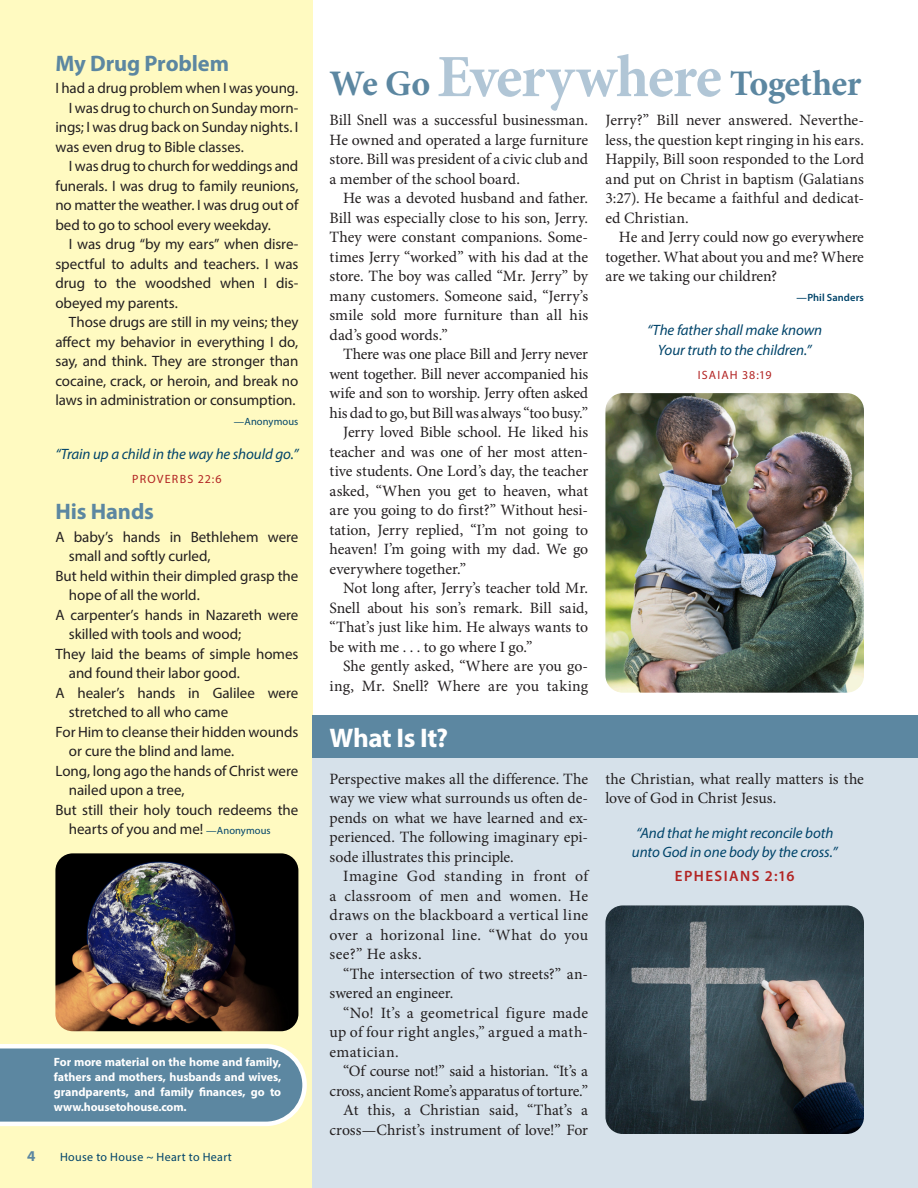
<style>
.page{position:relative;width:918px;height:1188px;background:#fff}
.page>*{position:absolute;margin:0;border:0;box-sizing:border-box;transform-origin:0 0}
.Side_Article_Heading{font:700 36px "Minion Pro";letter-spacing:-.015em;color:#5c87a1}
.Side_Article_Heading-2{font:700 27px "Myriad Pro";letter-spacing:-.02em;color:#fff}
.Side_Article_Heading-3{font:700 22.5px "Myriad Pro";letter-spacing:-.005em;color:#5c87a1}
.Body_Serif{font:15.75px/19.5px "Minion Pro";color:#231f20;text-align:justify}
.Body_Serif-2{font:15.75px/19.5px "Minion Pro";letter-spacing:-.02em;color:#231f20;text-align:right}
.Body_Sans-Serif{font:15px/19.5px "Myriad Pro";letter-spacing:-.005em;color:#231f20}
.scripture_1{font:italic 15px/19.5px "Myriad Pro";letter-spacing:-.005em;color:#00446a;text-align:center}
.scripture_attributio{font:600 15px "Myriad Pro";letter-spacing:.095em;color:#b22423}
.t1{font:700 15px "Myriad Pro";color:#5c87a1}
.t2{font:700 12px/15px "Myriad Pro";letter-spacing:-.01em;color:#fff;text-align:justify}
.t3{font:12px "Myriad Pro";letter-spacing:.03em;color:#00446a}
.scripture_attributio-2{font:12px "Myriad Pro";letter-spacing:.095em;color:#b22423}
.Body_Serif-3{font:600 10.5px "Myriad Pro";letter-spacing:.01em;color:#00446a}
.Body_Sans-Serif-2{font:10.5px "Myriad Pro";letter-spacing:.01em;color:#00446a}
.s1{font-size:10.5px;color:#00446a}
.s2{font-size:60px;color:#b1c6d6}
</style>
<div class="page">
<div style="left:0;top:0;width:313px;height:1188px;background:#fffac1"></div>
<svg style="left:0;top:1044px;width:307px;height:82px;background:#7398ac"></svg>
<img style="left:55px;top:853px;width:243px;height:178px">
<div style="left:313px;top:726px;width:605px;height:462px;background:#d6e1ea"></div>
<div style="left:313px;top:715px;width:605px;height:43px;background:#5c87a1"></div>
<img style="left:605px;top:905px;width:259px;height:229px">
<img style="left:605px;top:393px;width:259px;height:300px">
<p class="Side_Article_Heading-3" style="left:55px;top:49px;width:175px">My Drug Problem</p>
<p class="Body_Sans-Serif" style="left:55px;top:78px;width:244px">I had a drug problem when I was young.</p>
<p class="Body_Sans-Serif" style="left:55px;top:98px;width:245px;text-align:justify;text-indent:14px">I was drug to church on Sunday morn&shy;ings; I was drug back on Sunday nights. I was even drug to Bible classes.</p>
<p class="Body_Sans-Serif" style="left:55px;top:156px;width:245px;text-align:justify;text-indent:14px">I was drug to church for weddings and funerals. I was drug to family reunions, no matter the weather. I was drug out of bed to go to school every weekday.</p>
<p class="Body_Sans-Serif" style="left:55px;top:234px;width:245px;text-align:justify;text-indent:14px">I was drug “by my ears” when disre&shy;spectful to adults and teachers. I was drug to the woodshed when I dis&shy;obeyed my parents.</p>
<p class="Body_Sans-Serif" style="left:55px;top:312px;width:245px;text-align:justify;text-indent:14px">Those drugs are still in my veins; they affect my behavior in everything I do, say, and think. They are stronger than cocaine, crack, or heroin, and break no laws in administration or consumption.</p>
<p class="Body_Sans-Serif-2" style="left:234px;top:415px;width:66px">—Anonymous</p>
<p class="scripture_1" style="left:55px;top:444px;width:245px">“Train up a child in the way he should go.”</p>
<p class="scripture_attributio-2" style="left:132px;top:472px;width:91px">PROVERBS 22:6</p>
<p class="Side_Article_Heading-3" style="left:55px;top:497px;width:100px">His Hands</p>
<p class="Body_Sans-Serif" style="left:69px;top:527px;width:231px;text-indent:-14px">A baby’s hands in Bethlehem were small and softly curled,</p>
<p class="Body_Sans-Serif" style="left:69px;top:566px;width:231px;text-indent:-14px">But held within their dimpled grasp the hope of all the world.</p>
<p class="Body_Sans-Serif" style="left:69px;top:605px;width:231px;text-indent:-14px">A carpenter’s hands in Nazareth were skilled with tools and wood;</p>
<p class="Body_Sans-Serif" style="left:69px;top:644px;width:231px;text-indent:-14px">They laid the beams of simple homes and found their labor good.</p>
<p class="Body_Sans-Serif" style="left:69px;top:683px;width:231px;text-indent:-14px">A healer’s hands in Galilee were stretched to all who came</p>
<p class="Body_Sans-Serif" style="left:69px;top:722px;width:231px;text-indent:-14px">For Him to cleanse their hidden wounds or cure the blind and lame.</p>
<p class="Body_Sans-Serif" style="left:69px;top:761px;width:231px;text-indent:-14px">Long, long ago the hands of Christ were nailed upon a tree,</p>
<p class="Body_Sans-Serif" style="left:69px;top:800px;width:231px;text-indent:-14px">But still their holy touch redeems the hearts of you and me! <span class="s1">—Anonymous</span></p>
<p class="t2" style="left:54px;top:1054px;width:229px">For more material on the home and family, fathers and mothers, husbands and wives, grandparents, and family finances, go to www.housetohouse.com.</p>
<p class="t1" style="left:27px;top:1146px;width:10px">4</p>
<p class="t3" style="left:60px;top:1150px;width:173px">House to House ~ Heart to Heart</p>
<p class="Side_Article_Heading" style="left:330px;top:58px;width:533px">We Go <span class="s2">Everywhere</span> Together</p>
<p class="Body_Serif" style="left:330px;top:111px;width:260px">Bill Snell was a successful businessman.<br>He owned and operated a large furniture store. Bill was president of a civic club and a member of the school board.</p>
<p class="Body_Serif" style="left:330px;top:189px;width:260px;text-indent:14px">He was a devoted husband and father.<br>Bill was especially close to his son, Jerry.<br>They were constant companions. Some&shy;times Jerry “worked” with his dad at the store. The boy was called “Mr. Jerry” by many customers. Someone said, “Jerry’s smile sold more furniture than all his dad’s good words.”</p>
<p class="Body_Serif" style="left:330px;top:345px;width:260px;text-indent:14px">There was one place Bill and Jerry never went together. Bill never accompanied his wife and son to worship. Jerry often asked his dad to go, but Bill was always “too busy.”</p>
<p class="Body_Serif" style="left:330px;top:423px;width:260px;text-indent:14px">Jerry loved Bible school. He liked his teacher and was one of her most atten&shy;tive students. One Lord’s day, the teacher asked, “When you get to heaven, what are you going to do first?” Without hesi&shy;tation, Jerry replied, “I’m not going to heaven! I’m going with my dad. We go everywhere together.”</p>
<p class="Body_Serif" style="left:330px;top:579px;width:260px;text-indent:14px">Not long after, Jerry’s teacher told Mr.<br>Snell about his son’s remark. Bill said, “That’s just like him. He always wants to be with me . . . to go where I go.”</p>
<p class="Body_Serif" style="left:330px;top:657px;width:260px;text-align:right">She gently asked, “Where are you go&shy;ing, Mr. Snell? Where are you taking</p>
<p class="Side_Article_Heading-2" style="left:330px;top:720px;width:120px">What Is It?</p>
<p class="Body_Serif" style="left:330px;top:769px;width:260px">Perspective makes all the difference. The way we view what surrounds us often de&shy;pends on what we have learned and ex&shy;perienced. The following imaginary epi&shy;sode illustrates this principle.</p>
<p class="Body_Serif" style="left:330px;top:867px;width:260px;text-indent:14px">Imagine God standing in front of a classroom of men and women. He draws on the blackboard a vertical line over a horizonal line. “What do you see?” He asks.</p>
<p class="Body_Serif" style="left:330px;top:964px;width:260px;text-indent:14px">“The intersection of two streets?” an&shy;swered an engineer.</p>
<p class="Body_Serif" style="left:330px;top:1003px;width:260px;text-indent:14px">“No! It’s a geometrical figure made up of four right angles,” argued a math&shy;ematician.</p>
<p class="Body_Serif-2" style="left:330px;top:1062px;width:260px">“Of course not!” said a historian. “It’s a cross, ancient Rome’s apparatus of torture.”</p>
<p class="Body_Serif" style="left:330px;top:1101px;width:260px;text-align:right">At this, a Christian said, “That’s a cross—Christ’s instrument of love!” For</p>
<p class="Body_Serif" style="left:605px;top:111px;width:260px">Jerry?” Bill never answered. Neverthe&shy;less, the question kept ringing in his ears.<br>Happily, Bill soon responded to the Lord and put on Christ in baptism (Galatians 3:27). He became a faithful and dedicat&shy;ed Christian.</p>
<p class="Body_Serif" style="left:605px;top:228px;width:260px;text-indent:14px">He and Jerry could now go everywhere together. What about you and me? Where are we taking our children?</p>
<p class="Body_Serif-3" style="left:797px;top:291px;width:69px">—Phil Sanders</p>
<p class="scripture_1" style="left:647px;top:320px;width:177px">“The father shall make known<br>Your truth to the children.”</p>
<p class="scripture_attributio-2" style="left:698px;top:368px;width:76px">ISAIAH 38:19</p>
<p class="Body_Serif" style="left:605px;top:769px;width:260px">the Christian, what really matters is the love of God in Christ Jesus.</p>
<p class="scripture_1" style="left:632px;top:823px;width:207px;text-align:left">“And that he might reconcile both unto God in one body by the cross.”</p>
<p class="scripture_attributio" style="left:675px;top:867px;width:121px">EPHESIANS 2:16</p>
</div>
